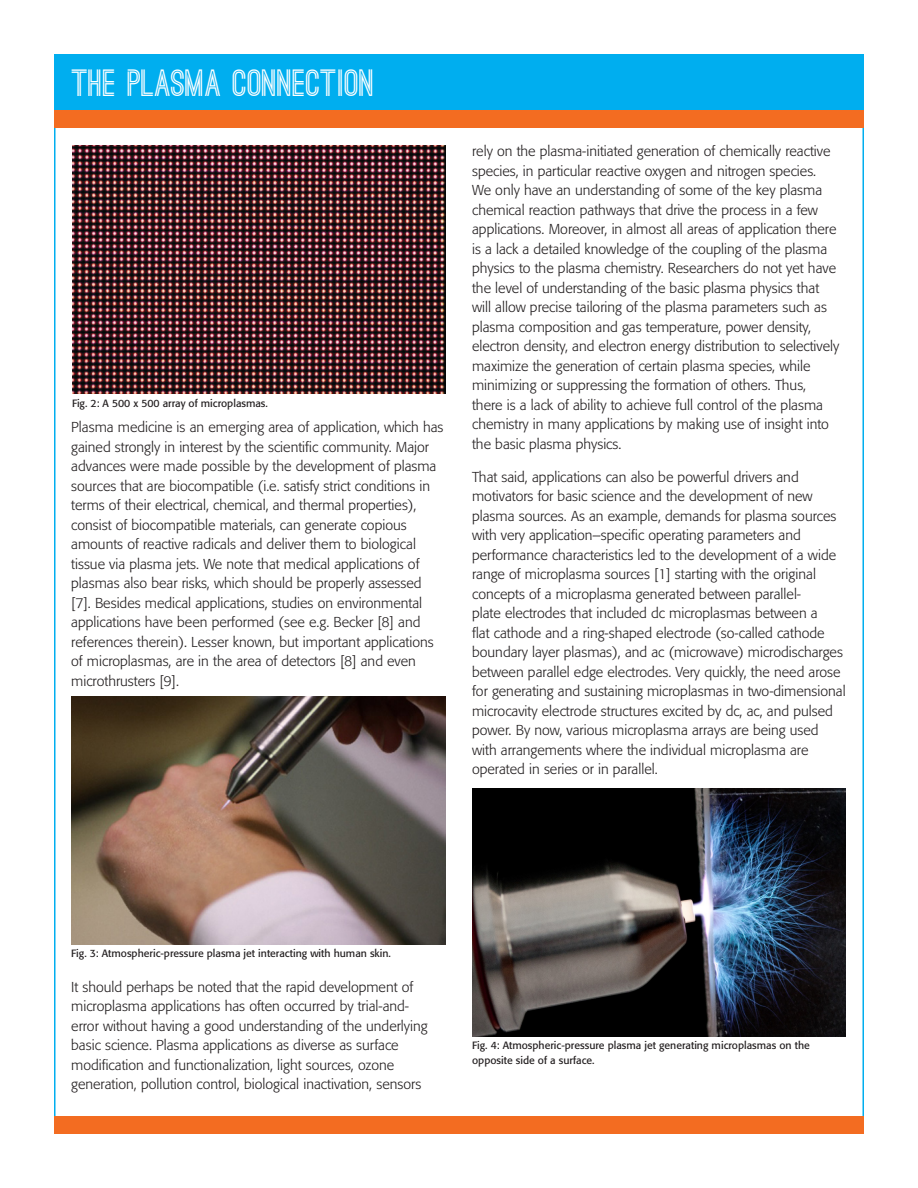
<style>
.page{position:relative;width:918px;height:1188px;background:#fff}
.page>*{position:absolute;margin:0;border:0;box-sizing:border-box;transform-origin:0 0}
.t1{font:700 36px "Ostrich Sans";color:#fff}
.Body{font:300 14.25px/19.5px "Formata";color:#231f20}
.Body-2{font:10.5px/15px "Formata";color:#231f20}
</style>
<div class="page">
<div style="left:54px;top:54px;width:810px;height:58px;background:#00aeef"></div>
<div style="left:54px;top:1116px;width:810px;height:18px;background:#f36c21"></div>
<div style="left:54px;top:110px;width:810px;height:18px;background:#f36c21"></div>
<img style="left:72px;top:146px;width:374px;height:248px">
<img style="left:71px;top:696px;width:374px;height:248px">
<img style="left:472px;top:788px;width:374px;height:248px">
<p class="t1" style="left:72px;top:70px;width:304px">The PLASMA CONNECTION</p>
<p class="Body-2" style="left:72px;top:395px;width:197px">Fig. 2: A 500 x 500 array of microplasmas.</p>
<p class="Body" style="left:71px;top:418px;width:374px">Plasma medicine is an emerging area of application, which has gained strongly in interest by the scientific community. Major advances were made possible by the development of plasma sources that are biocompatible (i.e. satisfy strict conditions in terms of their electrical, chemical, and thermal properties), consist of biocompatible materials, can generate copious amounts of reactive radicals and deliver them to biological tissue via plasma jets. We note that medical applications of plasmas also bear risks, which should be properly assessed [7]. Besides medical applications, studies on environmental applications have been performed (see e.g. Becker [8] and references therein). Lesser known, but important applications of microplasmas, are in the area of detectors [8] and even microthrusters [9].</p>
<p class="Body" style="left:472px;top:142px;width:369px">rely on the plasma-initiated generation of chemically reactive species, in particular reactive oxygen and nitrogen species.<br>We only have an understanding of some of the key plasma chemical reaction pathways that drive the process in a few applications. Moreover, in almost all areas of application there is a lack a detailed knowledge of the coupling of the plasma physics to the plasma chemistry. Researchers do not yet have the level of understanding of the basic plasma physics that will allow precise tailoring of the plasma parameters such as plasma composition and gas temperature, power density, electron density, and electron energy distribution to selectively maximize the generation of certain plasma species, while minimizing or suppressing the formation of others. Thus, there is a lack of ability to achieve full control of the plasma chemistry in many applications by making use of insight into the basic plasma physics.</p>
<p class="Body" style="left:472px;top:467px;width:375px">That said, applications can also be powerful drivers and motivators for basic science and the development of new plasma sources. As an example, demands for plasma sources with very application–specific operating parameters and performance characteristics led to the development of a wide range of microplasma sources [1] starting with the original concepts of a microplasma generated between parallel-<br>plate electrodes that included dc microplasmas between a<br>flat cathode and a ring-shaped electrode (so-called cathode boundary layer plasmas), and ac (microwave) microdischarges between parallel edge electrodes. Very quickly, the need arose for generating and sustaining microplasmas in two-dimensional microcavity electrode structures excited by dc, ac, and pulsed power. By now, various microplasma arrays are being used with arrangements where the individual microplasma are operated in series or in parallel.</p>
<p class="Body-2" style="left:71px;top:946px;width:321px">Fig. 3: Atmospheric-pressure plasma jet interacting with human skin.</p>
<p class="Body" style="left:71px;top:977px;width:358px">It should perhaps be noted that the rapid development of microplasma applications has often occurred by trial-and&shy;error without having a good understanding of the underlying basic science. Plasma applications as diverse as surface modification and functionalization, light sources, ozone generation, pollution control, biological inactivation, sensors</p>
<p class="Body-2" style="left:472px;top:1038px;width:339px">Fig. 4: Atmospheric-pressure plasma jet generating microplasmas on the opposite side of a surface.</p>
</div>
